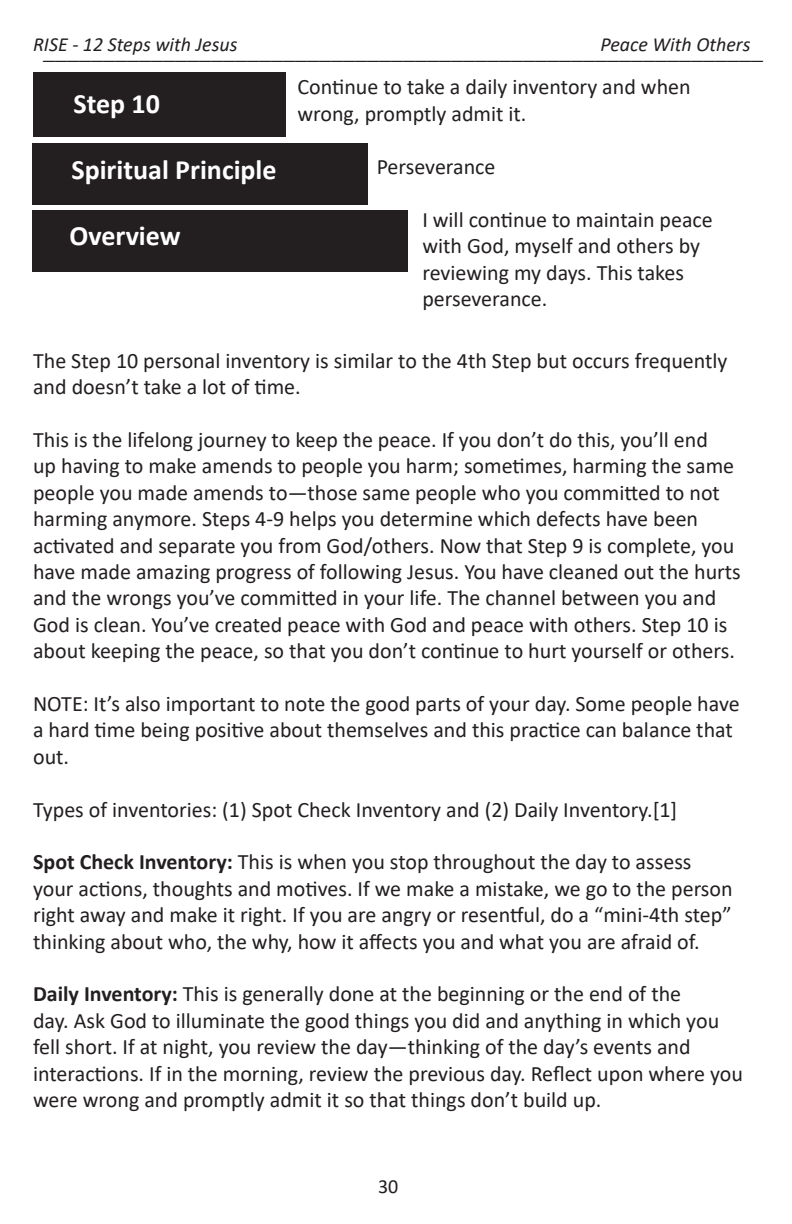
<style>
.page{position:relative;width:792px;height:1224px;background:#fff}
.page>*{position:absolute;margin:0;border:0;box-sizing:border-box;transform-origin:0 0}
.t1{font:700 28px "Calibri";color:#fff}
.t2{font:24px "Minion Pro";color:#231f20}
.t3{font:22px/26.4px "Calibri";color:#231f20}
.t4{font:italic 20px "Calibri";color:#231f20}
.t5{font:20px "Calibri";color:#231f20}
.s1{font-weight:700}
</style>
<div class="page">
<div style="left:33px;top:72px;width:253px;height:65px;background:#231f20"></div>
<div style="left:33px;top:143px;width:335px;height:61px;background:#231f20"></div>
<div style="left:32px;top:210px;width:375px;height:62px;background:#231f20"></div>
<p class="t4" style="left:33px;top:37px;width:206px">RISE - 12 Steps with Jesus</p>
<p class="t4" style="left:600px;top:37px;width:152px">Peace With Others</p>
<p class="t2" style="left:43px;top:42px;width:722px">____________________________________________________________</p>
<p class="t1" style="left:73px;top:93px;width:88px">Step 10</p>
<p class="t3" style="left:297px;top:73px;width:395px">Continue to take a daily inventory and when wrong, promptly admit it.</p>
<p class="t1" style="left:71px;top:158px;width:207px">Spiritual Principle</p>
<p class="t3" style="left:377px;top:153px;width:120px">Perseverance</p>
<p class="t1" style="left:69px;top:225px;width:113px">Overview</p>
<p class="t3" style="left:422px;top:206px;width:292px">I will continue to maintain peace with God, myself and others by reviewing my days. This takes perseverance.</p>
<p class="t3" style="left:33px;top:347px;width:696px">The Step 10 personal inventory is similar to the 4th Step but occurs frequently and doesn’t take a lot of time.</p>
<p class="t3" style="left:33px;top:426px;width:709px">This is the lifelong journey to keep the peace. If you don’t do this, you’ll end<br>up having to make amends to people you harm; sometimes, harming the same people you made amends to—those same people who you committed to not harming anymore. Steps 4-9 helps you determine which defects have been activated and separate you from God/others. Now that Step 9 is complete, you have made amazing progress of following Jesus. You have cleaned out the hurts and the wrongs you’ve committed in your life. The channel between you and God is clean. You’ve created peace with God and peace with others. Step 10 is about keeping the peace, so that you don’t continue to hurt yourself or others.</p>
<p class="t3" style="left:33px;top:690px;width:708px">NOTE: It’s also important to note the good parts of your day. Some people have a hard time being positive about themselves and this practice can balance that out.</p>
<p class="t3" style="left:33px;top:796px;width:646px">Types of inventories: (1) Spot Check Inventory and (2) Daily Inventory.[1]</p>
<p class="t3" style="left:33px;top:848px;width:701px"><span class="s1">Spot Check Inventory:</span> This is when you stop throughout the day to assess your actions, thoughts and motives. If we make a mistake, we go to the person right away and make it right. If you are angry or resentful, do a “mini-4th step” thinking about who, the why, how it affects you and what you are afraid of.</p>
<p class="t3" style="left:33px;top:980px;width:711px"><span class="s1">Daily Inventory:</span> This is generally done at the beginning or the end of the<br>day. Ask God to illuminate the good things you did and anything in which you fell short. If at night, you review the day—thinking of the day’s events and interactions. If in the morning, review the previous day. Reflect upon where you were wrong and promptly admit it so that things don’t build up.</p>
<p class="t5" style="left:378px;top:1172px;width:22px">30</p>
</div>
